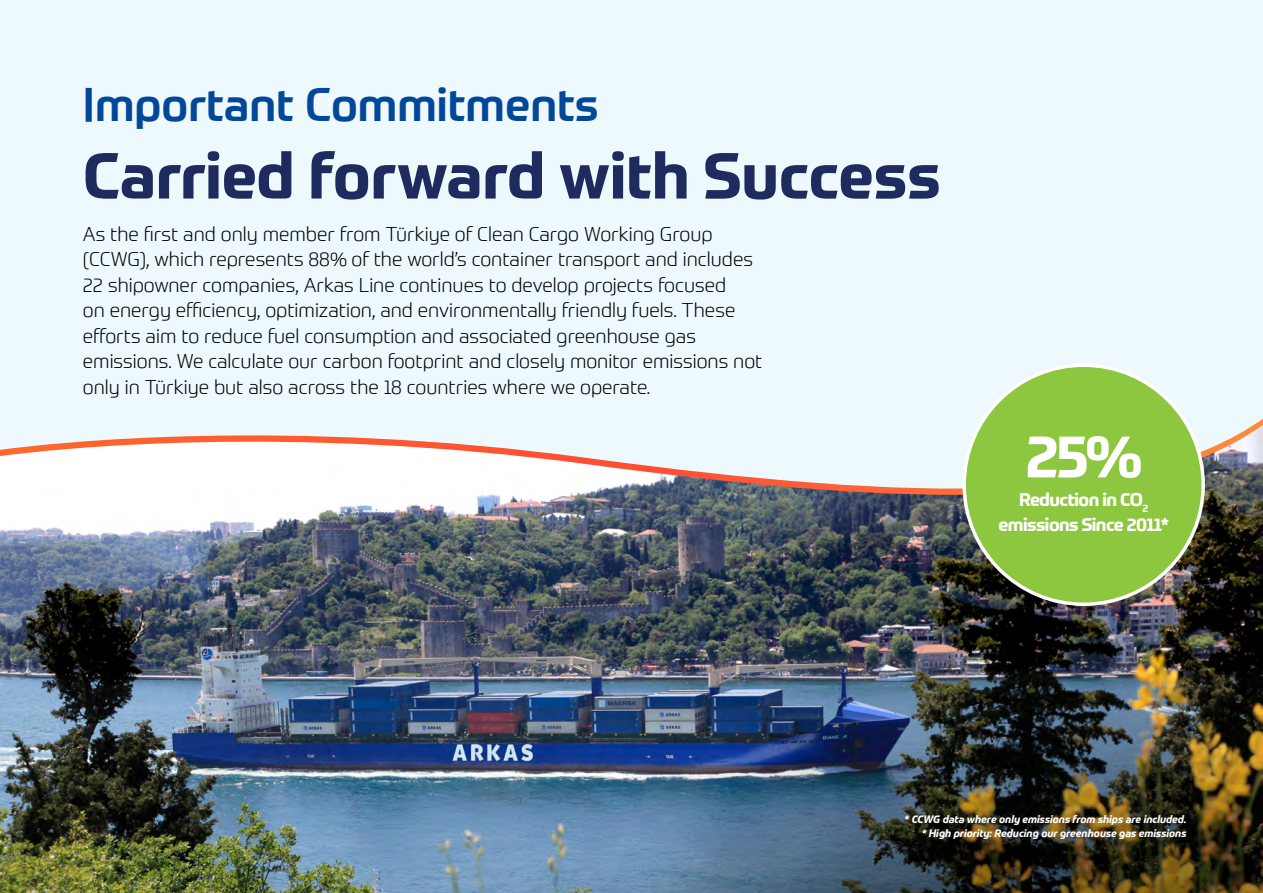
<style>
.page{position:relative;width:1263px;height:893px;background:#fff}
.page>*{position:absolute;margin:0;border:0;box-sizing:border-box;transform-origin:0 0}
.t1{font:700 63.75px "Prometo";color:#1f2b5e}
.t2{font:700 60px "Prometo";color:#fff}
.t3{font:500 46.05px "Prometo";color:#034799}
.t4{font:300 19.5px/25.5px "Prometo";color:#000}
.t5{font:700 18px/25.5px "Prometo";letter-spacing:-.03em;color:#fff;text-align:center}
.t6{font:italic 700 10.5px/13.5px "Prometo";color:#fff;text-align:right}
</style>
<div class="page">
<div style="left:0;top:0;width:1263px;height:563px;background:#edf9fd"></div>
<img style="left:0;top:424px;width:1263px;height:469px">
<div style="left:964px;top:365px;width:239px;height:239px;background:#8dc63f;border-radius:50%"></div>
<h3 class="t3" style="left:83px;top:76px;width:517px">Important Commitments</h3>
<h1 class="t1" style="left:83px;top:136px;width:859px">Carried forward with Success</h1>
<p class="t4" style="left:83px;top:221px;width:681px">As the first and only member from Türkiye of Clean Cargo Working Group (CCWG), which represents 88% of the world’s container transport and includes 22 shipowner companies, Arkas Line continues to develop projects focused<br>on energy efficiency, optimization, and environmentally friendly fuels. These efforts aim to reduce fuel consumption and associated greenhouse gas emissions. We calculate our carbon footprint and closely monitor emissions not only in Türkiye but also across the 18 countries where we operate.</p>
<h2 class="t2" style="left:1026px;top:418px;width:117px">25%</h2>
<p class="t5" style="left:998px;top:487px;width:172px">Reduction in CO<sub>2 </sub>emissions Since 2011*</p>
<p class="t6" style="left:905px;top:813px;width:283px">* CCWG data where only emissions from ships are included. * High priority: Reducing our greenhouse gas emissions</p>
</div>
